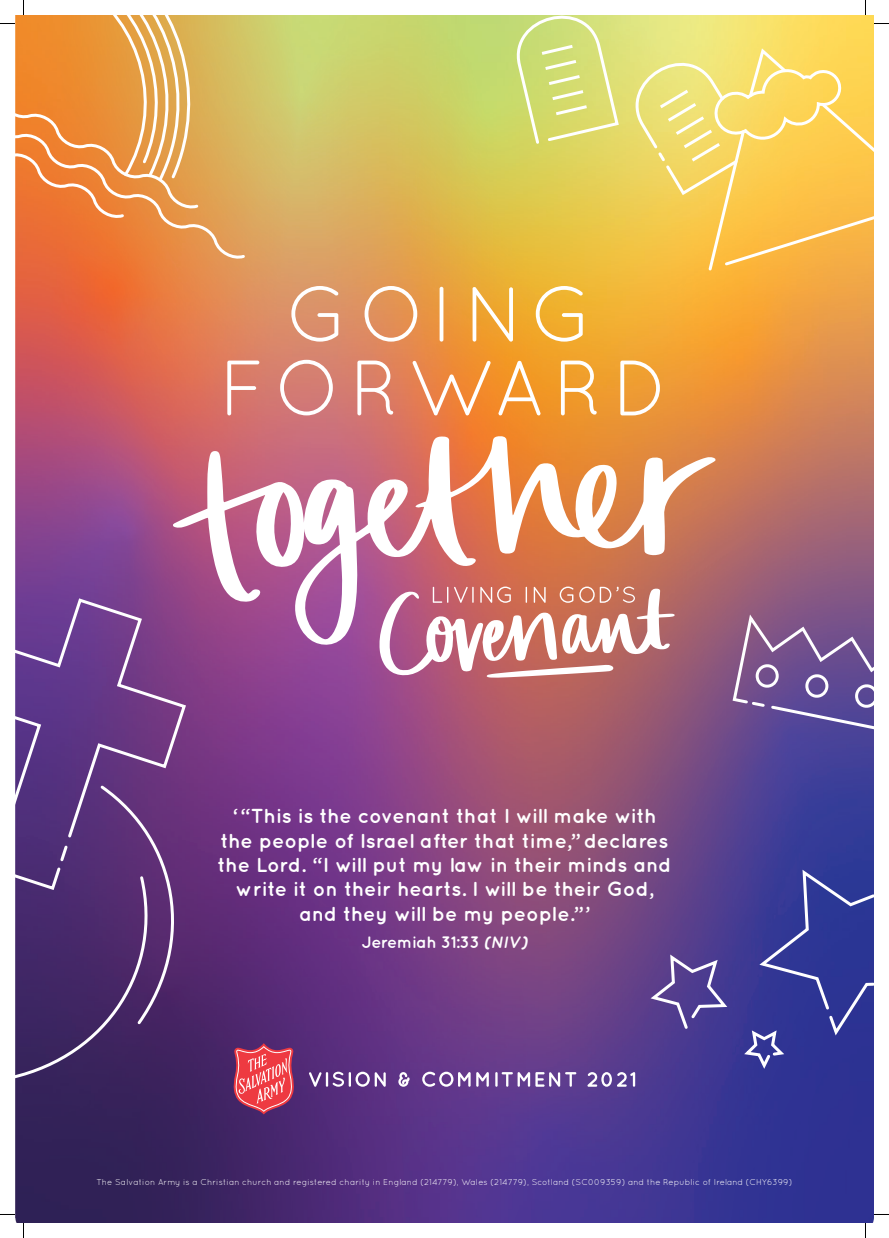
<style>
.page{position:relative;width:889px;height:1238px;background:#fff}
.page>*{position:absolute;margin:0;border:0;box-sizing:border-box;transform-origin:0 0}
.t1{font:700 20.2px/24.3px "Quicksand";color:#fff;text-align:center}
.t2{font:700 16.6px "Quicksand";letter-spacing:-.02em;color:#fff}
.t3{font:8.5px "Quicksand";letter-spacing:.01em;color:#fff}
.s1{font-style:italic}
</style>
<div class="page">
<img style="left:15px;top:15px;width:859px;height:1208px">
<svg style="left:647px;top:866px;width:227px;height:206px;background:#464196"></svg>
<svg style="left:731px;top:610px;width:143px;height:134px;background:#775c98"></svg>
<svg style="left:15px;top:783px;width:181px;height:298px;background:#4c2e6b"></svg>
<svg style="left:15px;top:596px;width:173px;height:296px;background:#6a3f88"></svg>
<svg style="left:15px;top:62px;width:232px;height:197px;background:#e4934c"></svg>
<svg style="left:309px;top:1071px;width:326px;height:15px"></svg>
<svg style="left:234px;top:1043px;width:60px;height:71px;background:#cd5367"></svg>
<svg style="left:173px;top:436px;width:543px;height:211px"></svg>
<svg style="left:227px;top:360px;width:433px;height:55px;background:#e89c67"></svg>
<svg style="left:291px;top:286px;width:292px;height:55px;background:#eaab64"></svg>
<svg style="left:379px;top:586px;width:296px;height:92px"></svg>
<svg style="left:0;top:1214px;width:15px;height:1px"></svg>
<svg style="left:874px;top:1214px;width:15px;height:1px"></svg>
<svg style="left:0;top:0;width:210px;height:209px"></svg>
<svg style="left:23px;top:1223px;width:1px;height:15px"></svg>
<svg style="left:504px;top:0;width:385px;height:273px;background:#efd770"></svg>
<svg style="left:865px;top:1223px;width:1px;height:15px"></svg>
<p class="t1" style="left:218px;top:803px;width:455px">‘ “This is the covenant that I will make with the people of Israel after that time,” declares the Lord. “I will put my law in their minds and write it on their hearts. I will be their God, and they will be my people.” ’</p>
<p class="t2" style="left:361px;top:932px;width:168px">Jeremiah 31:33 <span class="s1">(NI V)</span></p>
<p class="t3" style="left:97px;top:1177px;width:697px">The Salvation Army is a Christian church and registered charity in England (214779), Wales (214779), Scotland (SC009359) and the Republic of Ireland (CHY6399)</p>
</div>
